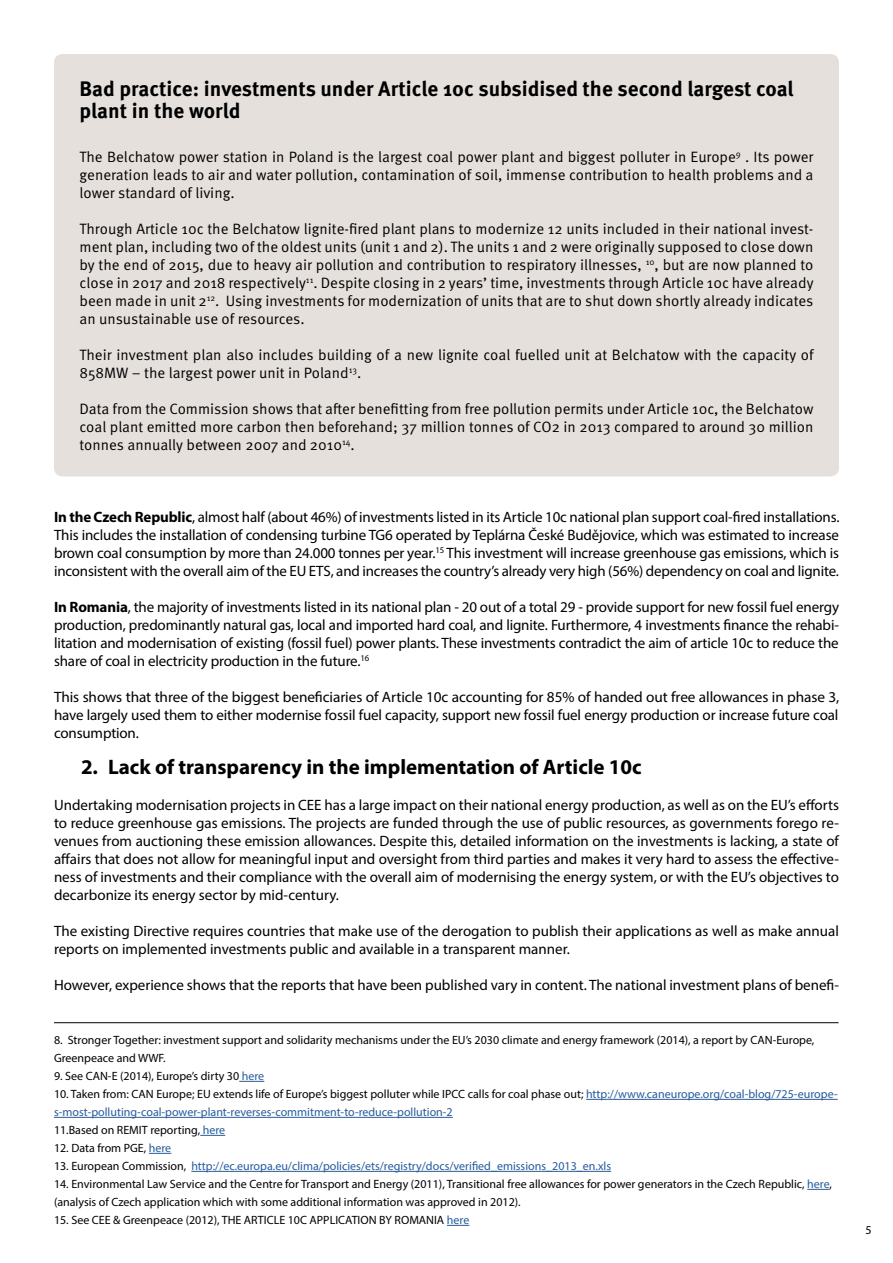
<style>
.page{position:relative;width:893px;height:1263px;background:#fff}
.page>*{position:absolute;margin:0;border:0;box-sizing:border-box;transform-origin:0 0}
.t1{font:700 21px/22.6px "Meta Pro";color:#000}
.t2{font:700 21px "Myriad Pro";color:#000}
.t3{font:15px/18px "Myriad Pro";color:#000;text-align:justify}
.t4{font:15px/18px "Meta Pro Norm";color:#000;text-align:justify}
.t5{font:12px/18px "Myriad Pro";color:#000}
.t6{font:12px/18px "Myriad Pro";color:#275b9b}
.s1{font-weight:700}
.s2{color:#275b9b}
.s3{color:#000}
</style>
<div class="page">
<div style="left:54px;top:54px;width:785px;height:422px;background:#e5e0dc;border-radius:9px"></div>
<hr style="left:54px;top:1022px;width:784px;height:1px;background:#000">
<svg style="left:239px;top:1081px;width:25px;height:1px"></svg>
<hr style="left:586px;top:1099px;width:252px;height:1px;background:#275b9b">
<hr style="left:54px;top:1117px;width:399px;height:1px;background:#275b9b">
<svg style="left:200px;top:1135px;width:25px;height:1px"></svg>
<svg style="left:149px;top:1153px;width:22px;height:1px"></svg>
<hr style="left:191px;top:1171px;width:420px;height:1px;background:#275b9b">
<svg style="left:807px;top:1189px;width:23px;height:1px"></svg>
<svg style="left:447px;top:1225px;width:22px;height:1px"></svg>
<h1 class="t1" style="left:80px;top:76px;width:716px">Bad practice: investments under Article 10c subsidised the second largest coal plant in the world</h1>
<p class="t4" style="left:80px;top:147px;width:735px">The Belchatow power station in Poland is the largest coal power plant and biggest polluter in Europe<sup>9</sup> . Its power generation leads to air and water pollution, contamination of soil, immense contribution to health problems and a lower standard of living.</p>
<p class="t4" style="left:80px;top:219px;width:736px">Through Article 10c the Belchatow lignite-fired plant plans to modernize 12 units included in their national invest&shy;ment plan, including two of the oldest units (unit 1 and 2). The units 1 and 2 were originally supposed to close down by the end of 2015, due to heavy air pollution and contribution to respiratory illnesses, <sup>10</sup>, but are now planned to close in 2017 and 2018 respectively<sup>11</sup>. Despite closing in 2 years’ time, investments through Article 10c have already been made in unit 2<sup>12</sup>. Using investments for modernization of units that are to shut down shortly already indicates an unsustainable use of resources.</p>
<p class="t4" style="left:80px;top:345px;width:736px">Their investment plan also includes building of a new lignite coal fuelled unit at Belchatow with the capacity of<br>858MW – the largest power unit in Poland<sup>13</sup>.</p>
<p class="t4" style="left:80px;top:399px;width:735px">Data from the Commission shows that after benefitting from free pollution permits under Article 10c, the Belchatow coal plant emitted more carbon then beforehand; 37 million tonnes of CO2 in 2013 compared to around 30 million tonnes annually between 2007 and 2010<sup>14</sup>.</p>
<p class="t3" style="left:54px;top:508px;width:787px"><span class="s1">In the Czech Republic</span>, almost half (about 46%) of investments listed in its Article 10c national plan support coal-fired installations.<br>This includes the installation of condensing turbine TG6 operated by Teplárna České Budějovice, which was estimated to increase brown coal consumption by more than 24.000 tonnes per year.<sup>15</sup> This investment will increase greenhouse gas emissions, which is inconsistent with the overall aim of the EU ETS, and increases the country’s already very high (56%) dependency on coal and lignite.</p>
<p class="t3" style="left:54px;top:598px;width:787px"><span class="s1">In Romania</span>, the majority of investments listed in its national plan - 20 out of a total 29 - provide support for new fossil fuel energy production, predominantly natural gas, local and imported hard coal, and lignite. Furthermore, 4 investments finance the rehabi&shy;litation and modernisation of existing (fossil fuel) power plants. These investments contradict the aim of article 10c to reduce the share of coal in electricity production in the future.<sup>16</sup></p>
<p class="t3" style="left:54px;top:688px;width:787px">This shows that three of the biggest beneficiaries of Article 10c accounting for 85% of handed out free allowances in phase 3, have largely used them to either modernise fossil fuel capacity, support new fossil fuel energy production or increase future coal consumption.</p>
<h1 class="t2" style="left:81px;top:753px;width:562px">2. Lack of transparency in the implementation of Article 10c</h1>
<p class="t3" style="left:54px;top:796px;width:786px">Undertaking modernisation projects in CEE has a large impact on their national energy production, as well as on the EU’s efforts to reduce greenhouse gas emissions. The projects are funded through the use of public resources, as governments forego re&shy;venues from auctioning these emission allowances. Despite this, detailed information on the investments is lacking, a state of affairs that does not allow for meaningful input and oversight from third parties and makes it very hard to assess the effective&shy;ness of investments and their compliance with the overall aim of modernising the energy system, or with the EU’s objectives to decarbonize its energy sector by mid-century.</p>
<p class="t3" style="left:54px;top:922px;width:786px">The existing Directive requires countries that make use of the derogation to publish their applications as well as make annual reports on implemented investments public and available in a transparent manner.</p>
<p class="t3" style="left:54px;top:976px;width:786px">However, experience shows that the reports that have been published vary in content. The national investment plans of benefi-</p>
<p class="t5" style="left:54px;top:1031px;width:762px">8. Stronger Together: investment support and solidarity mechanisms under the EU’s 2030 climate and energy framework (2014), a report by CAN-Europe,<br>Greenpeace and WWF.</p>
<p class="t5" style="left:54px;top:1067px;width:212px">9. See CAN-E (2014), Europe’s dirty 30 <span class="s2">here</span></p>
<p class="t6" style="left:54px;top:1085px;width:785px"><span class="s3">10. Taken from: CAN Europe; EU extends life of Europe’s biggest polluter while IPCC calls for coal phase out;</span> http://www.caneurope.org/coal-blog/725-europe&shy;s-most-polluting-coal-power-plant-reverses-commitment-to-reduce-pollution-2<br><span class="s3">11.Based on REMIT reporting,</span> here</p>
<p class="t5" style="left:54px;top:1139px;width:119px">12. Data from PGE, <span class="s2">here</span></p>
<p class="t6" style="left:54px;top:1157px;width:559px"><span class="s3">13. European Commission,</span> http://ec.europa.eu/clima/policies/ets/registry/docs/verified_emissions_2013_en.xls</p>
<p class="t5" style="left:54px;top:1175px;width:779px">14. Environmental Law Service and the Centre for Transport and Energy (2011), Transitional free allowances for power generators in the Czech Republic, <span class="s2">here</span>, (analysis of Czech application which with some additional information was approved in 2012).</p>
<p class="t5" style="left:54px;top:1211px;width:417px">15. See CEE &amp; Greenpeace (2012), THE ARTICLE 10C APPLICATION BY ROMANIA <span class="s2">here</span></p>
<p class="t5" style="left:865px;top:1221px;width:8px">5</p>
</div>
